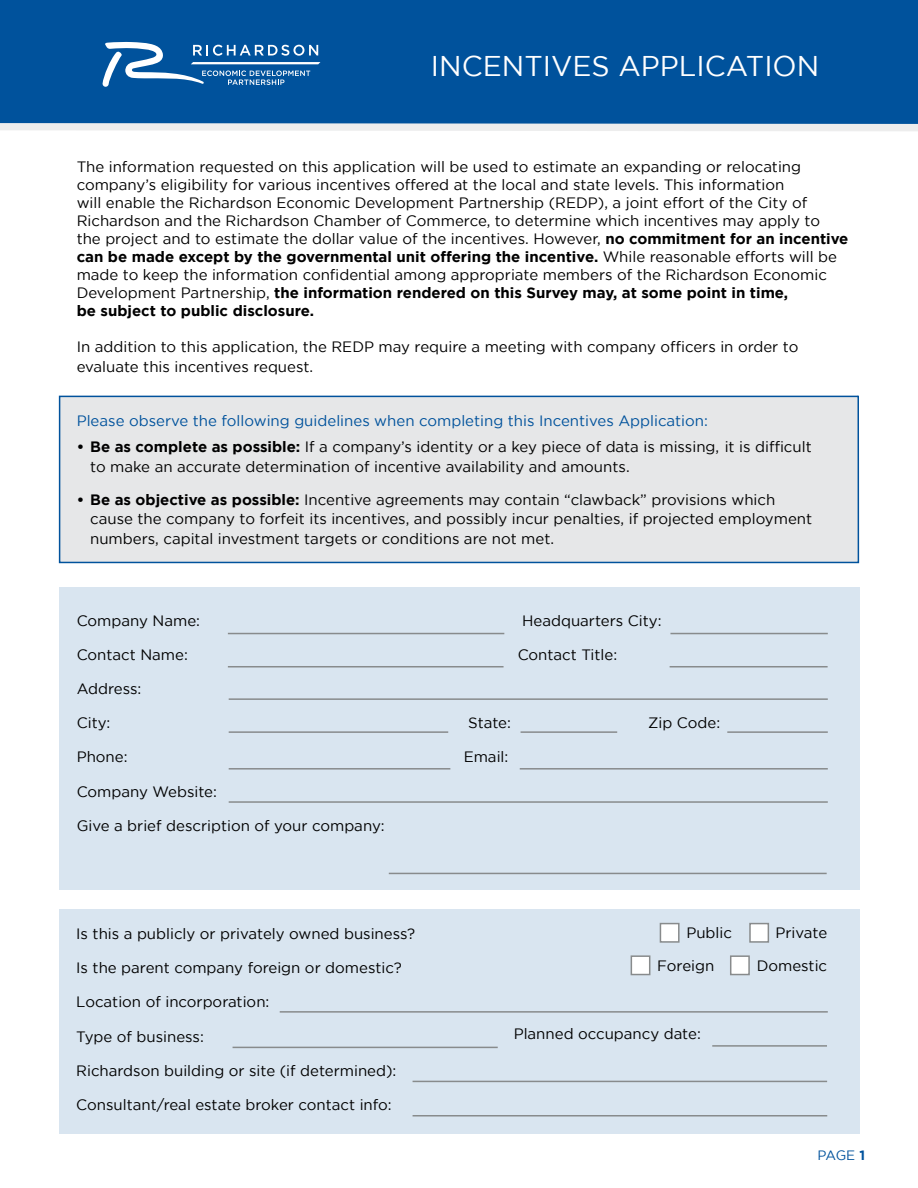
<style>
.page{position:relative;width:918px;height:1188px;background:#fff}
.page>*{position:absolute;margin:0;border:0;box-sizing:border-box;transform-origin:0 0}
.t1{font:28.5px "Gotham";color:#fff}
.t2{font:15px/18px "Gotham";color:#000}
.t3{font:15px "Gotham";color:#00529c}
.t4{font:13.5px "Gotham";color:#00529c}
.s1{font-weight:700}
</style>
<div class="page">
<div style="left:59px;top:588px;width:800px;height:302px;background:#d9e5f0"></div>
<div style="left:59px;top:909px;width:800px;height:225px;background:#d9e5f0"></div>
<div style="left:749px;top:923px;width:20px;height:20px;background:#fff;border:2px solid #888b8c"></div>
<div style="left:660px;top:923px;width:20px;height:20px;background:#fff;border:2px solid #888b8c"></div>
<div style="left:0;top:124px;width:918px;height:7px;background:#ededed"></div>
<div style="left:0;top:0;width:918px;height:124px;background:#00529c"></div>
<div style="left:58px;top:395px;width:802px;height:169px;background:#e6e7e8"></div>
<hr style="left:228px;top:633px;width:276px;height:1px;background:#888b8c">
<hr style="left:670px;top:633px;width:158px;height:1px;background:#888b8c">
<hr style="left:670px;top:666px;width:158px;height:1px;background:#888b8c">
<hr style="left:229px;top:698px;width:599px;height:2px;background:#888b8c">
<hr style="left:229px;top:731px;width:219px;height:2px;background:#888b8c">
<hr style="left:521px;top:731px;width:96px;height:2px;background:#888b8c">
<hr style="left:727px;top:731px;width:101px;height:2px;background:#888b8c">
<hr style="left:229px;top:768px;width:221px;height:2px;background:#888b8c">
<hr style="left:520px;top:768px;width:308px;height:2px;background:#888b8c">
<hr style="left:233px;top:1047px;width:265px;height:1px;background:#888b8c">
<hr style="left:228px;top:666px;width:276px;height:1px;background:#888b8c">
<hr style="left:413px;top:1081px;width:414px;height:1px;background:#888b8c">
<hr style="left:712px;top:1045px;width:115px;height:2px;background:#888b8c">
<hr style="left:413px;top:1115px;width:414px;height:2px;background:#888b8c">
<svg style="left:102px;top:42px;width:218px;height:45px"></svg>
<hr style="left:229px;top:801px;width:599px;height:2px;background:#888b8c">
<div style="left:730px;top:955px;width:20px;height:20px;background:#fff;border:2px solid #888b8c"></div>
<div style="left:631px;top:955px;width:19px;height:20px;background:#fff;border:2px solid #888b8c"></div>
<hr style="left:280px;top:1011px;width:548px;height:2px;background:#888b8c">
<hr style="left:389px;top:873px;width:438px;height:1px;background:#888b8c">
<h1 class="t1" style="left:431px;top:47px;width:390px">INCENTIVES APPLICATION</h1>
<p class="t2" style="left:77px;top:158px;width:773px">The information requested on this application will be used to estimate an expanding or relocating company’s eligibility for various incentives offered at the local and state levels. This information<br>will enable the Richardson Economic Development Partnership (REDP), a joint effort of the City of Richardson and the Richardson Chamber of Commerce, to determine which incentives may apply to<br>the project and to estimate the dollar value of the incentives. However, <span class="s1">no commitment for an incentive can be made except by the governmental unit offering the incentive.</span> While reasonable efforts will be made to keep the information confidential among appropriate members of the Richardson Economic Development Partnership, <span class="s1">the information rendered on this Survey may, at some point in time,<br>be subject to public disclosure.</span></p>
<p class="t2" style="left:77px;top:337px;width:723px;line-height:19.5px">In addition to this application, the REDP may require a meeting with company officers in order to evaluate this incentives request.</p>
<p class="t3" style="left:77px;top:411px;width:633px">Please observe the following guidelines when completing this Incentives Application:</p>
<p class="t2" style="left:90px;top:437px;width:723px;line-height:19.5px;text-indent:-14px"><span class="s1">• Be as complete as possible:</span> If a company’s identity or a key piece of data is missing, it is difficult to make an accurate determination of incentive availability and amounts.</p>
<p class="t2" style="left:90px;top:490px;width:724px;line-height:19.5px;text-indent:-14px"><span class="s1">• Be as objective as possible:</span> Incentive agreements may contain “clawback” provisions which cause the company to forfeit its incentives, and possibly incur penalties, if projected employment numbers, capital investment targets or conditions are not met.</p>
<p class="t2" style="left:77px;top:611px;width:125px">Company Name:</p>
<p class="t2" style="left:522px;top:611px;width:141px">Headquarters City:</p>
<p class="t2" style="left:77px;top:645px;width:113px">Contact Name:</p>
<p class="t2" style="left:518px;top:645px;width:101px">Contact Title:</p>
<p class="t2" style="left:77px;top:679px;width:66px">Address:</p>
<p class="t2" style="left:77px;top:714px;width:35px">City:</p>
<p class="t2" style="left:468px;top:714px;width:44px">State:</p>
<p class="t2" style="left:648px;top:714px;width:74px">Zip Code:</p>
<p class="t2" style="left:77px;top:748px;width:52px">Phone:</p>
<p class="t2" style="left:464px;top:748px;width:46px">Email:</p>
<p class="t2" style="left:77px;top:782px;width:142px">Company Website:</p>
<p class="t2" style="left:77px;top:816px;width:310px">Give a brief description of your company:</p>
<p class="t2" style="left:76px;top:924px;width:340px">Is this a publicly or privately owned business?</p>
<p class="t2" style="left:76px;top:959px;width:327px">Is the parent company foreign or domestic?</p>
<p class="t2" style="left:76px;top:993px;width:195px">Location of incorporation:</p>
<p class="t2" style="left:76px;top:1027px;width:129px">Type of business:</p>
<p class="t2" style="left:76px;top:1061px;width:322px">Richardson building or site (if determined):</p>
<p class="t2" style="left:76px;top:1095px;width:317px">Consultant/real estate broker contact info:</p>
<p class="t2" style="left:686px;top:924px;width:47px">Public</p>
<p class="t2" style="left:775px;top:924px;width:53px">Private</p>
<p class="t2" style="left:657px;top:956px;width:59px">Foreign</p>
<p class="t2" style="left:757px;top:956px;width:72px">Domestic</p>
<p class="t2" style="left:514px;top:1025px;width:189px">Planned occupancy date:</p>
<p class="t4" style="left:818px;top:1147px;width:49px">PAGE <span class="s1">1</span></p>
</div>
